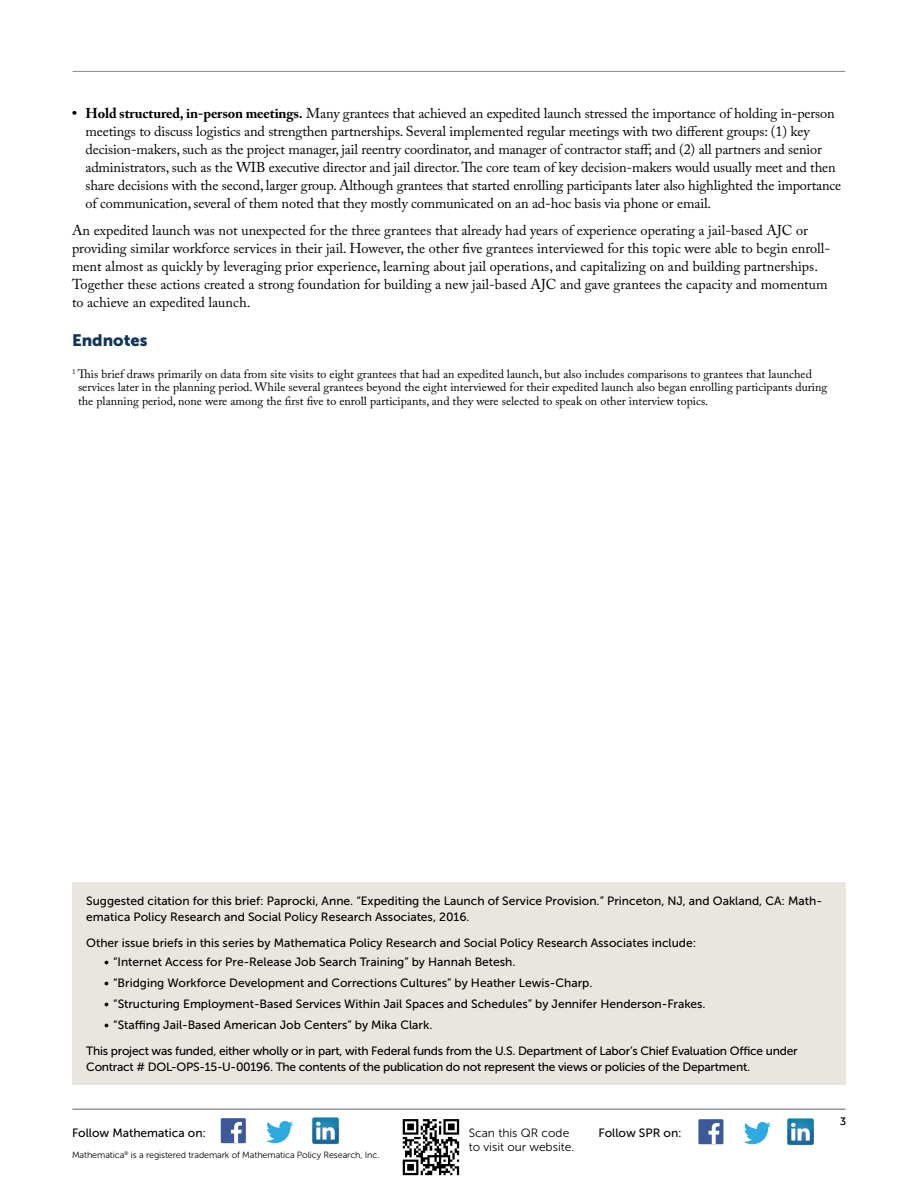
<style>
.page{position:relative;width:918px;height:1188px;background:#fff}
.page>*{position:absolute;margin:0;border:0;box-sizing:border-box;transform-origin:0 0}
.TEXT___adobe_caslon{font:16.5px "Museo Sans 900";color:#10345a}
.TEXT_--bullet_list_w{font:14.25px/18px "Adobe Caslon Pro";letter-spacing:-.01em;color:#000}
.TEXT___adobe_caslon-2{font:14.25px/18px "Adobe Caslon Pro";color:#000}
.TEXT___adobe_caslon-3{font:12px/16.5px "Museo Sans 500";color:#000}
.FOOTNOTE___museo_sa{font:12px/13.5px "Adobe Caslon Pro";color:#000}
.TEXT___adobe_caslon-4{font:12px/16.5px "Museo Sans 500";letter-spacing:-.02em;color:#000}
.t1{font:12px/13.5px "Museo Sans 300";color:#000}
.PAGE_NUMBER___museo{font:10.5px "Museo Sans 300";color:#000}
.t2{font:9px "Museo Sans 300";letter-spacing:-.01em;color:#000}
.s1{font-weight:700}
</style>
<div class="page">
<img style="left:787px;top:1118px;width:27px;height:27px">
<svg style="left:744px;top:1122px;width:27px;height:22px"></svg>
<div style="left:698px;top:1119px;width:25px;height:25px;background:#3c5a99"></div>
<svg style="left:709px;top:1123px;width:11px;height:21px"></svg>
<img style="left:402px;top:1119px;width:58px;height:57px">
<img style="left:311px;top:1117px;width:27px;height:27px">
<svg style="left:266px;top:1121px;width:27px;height:22px"></svg>
<div style="left:221px;top:1118px;width:25px;height:25px;background:#3c5a99"></div>
<svg style="left:231px;top:1122px;width:11px;height:21px"></svg>
<hr style="left:73px;top:71px;width:772px;height:1px;background:#939598">
<hr style="left:73px;top:1109px;width:772px;height:1px;background:#939598">
<div style="left:73px;top:882px;width:773px;height:203px;background:#e9e6e0"></div>
<p class="TEXT_--bullet_list_w" style="left:86px;top:105px;width:757px;text-indent:-14px"><span class="s1">• Hold structured, in-person meetings.</span> Many grantees that achieved an expedited launch stressed the importance of holding in-person meetings to discuss logistics and strengthen partnerships. Several implemented regular meetings with two different groups: (1) key decision-makers, such as the project manager, jail reentry coordinator, and manager of contractor staff; and (2) all partners and senior administrators, such as the WIB executive director and jail director. The core team of key decision-makers would usually meet and then share decisions with the second, larger group. Although grantees that started enrolling participants later also highlighted the importance of communication, several of them noted that they mostly communicated on an ad-hoc basis via phone or email.</p>
<p class="TEXT___adobe_caslon-2" style="left:72px;top:222px;width:760px">An expedited launch was not unexpected for the three grantees that already had years of experience operating a jail-based AJC or providing similar workforce services in their jail. However, the other five grantees interviewed for this topic were able to begin enroll&shy;ment almost as quickly by leveraging prior experience, learning about jail operations, and capitalizing on and building partnerships.<br>Together these actions created a strong foundation for building a new jail-based AJC and gave grantees the capacity and momentum to achieve an expedited launch.</p>
<p class="TEXT___adobe_caslon" style="left:72px;top:331px;width:77px">Endnotes</p>
<p class="FOOTNOTE___museo_sa" style="left:78px;top:367px;width:751px;text-indent:-6px"><sup>1</sup> This brief draws primarily on data from site visits to eight grantees that had an expedited launch, but also includes comparisons to grantees that launched services later in the planning period. While several grantees beyond the eight interviewed for their expedited launch also began enrolling participants during the planning period, none were among the first five to enroll participants, and they were selected to speak on other interview topics.</p>
<p class="TEXT___adobe_caslon-3" style="left:86px;top:892px;width:737px">Suggested citation for this brief: Paprocki, Anne. “Expediting the Launch of Service Provision.” Princeton, NJ, and Oakland, CA: Math&shy;ematica Policy Research and Social Policy Research Associates, 2016.</p>
<p class="TEXT___adobe_caslon-3" style="left:86px;top:934px;width:612px">Other issue briefs in this series by Mathematica Policy Research and Social Policy Research Associates include:</p>
<p class="TEXT___adobe_caslon-3" style="left:104px;top:954px;width:413px">• “Internet Access for Pre-Release Job Search Training” by Hannah Betesh.</p>
<p class="TEXT___adobe_caslon-3" style="left:104px;top:975px;width:490px">• “Bridging Workforce Development and Corrections Cultures” by Heather Lewis-Charp.</p>
<p class="TEXT___adobe_caslon-3" style="left:104px;top:996px;width:603px">• “Structuring Employment-Based Services Within Jail Spaces and Schedules” by Jennifer Henderson-Frakes.</p>
<p class="TEXT___adobe_caslon-3" style="left:104px;top:1017px;width:330px">• “Staffing Jail-Based American Job Centers” by Mika Clark.</p>
<p class="TEXT___adobe_caslon-4" style="left:86px;top:1042px;width:713px">This project was funded, either wholly or in part, with Federal funds from the U.S. Department of Labor’s Chief Evaluation Office under<br>Contract # DOL-OPS-15-U-00196. The contents of the publication do not represent the views or policies of the Department.</p>
<p class="TEXT___adobe_caslon-3" style="left:72px;top:1125px;width:136px">Follow Mathematica on:</p>
<p class="t2" style="left:72px;top:1150px;width:309px">Mathematica<sup>®</sup> is a registered trademark of Mathematica Policy Research, Inc.</p>
<p class="t1" style="left:469px;top:1127px;width:107px">Scan this QR code to visit our website.</p>
<p class="TEXT___adobe_caslon-3" style="left:599px;top:1125px;width:85px">Follow SPR on:</p>
<p class="PAGE_NUMBER___museo" style="left:840px;top:1116px;width:7px">3</p>
</div>
